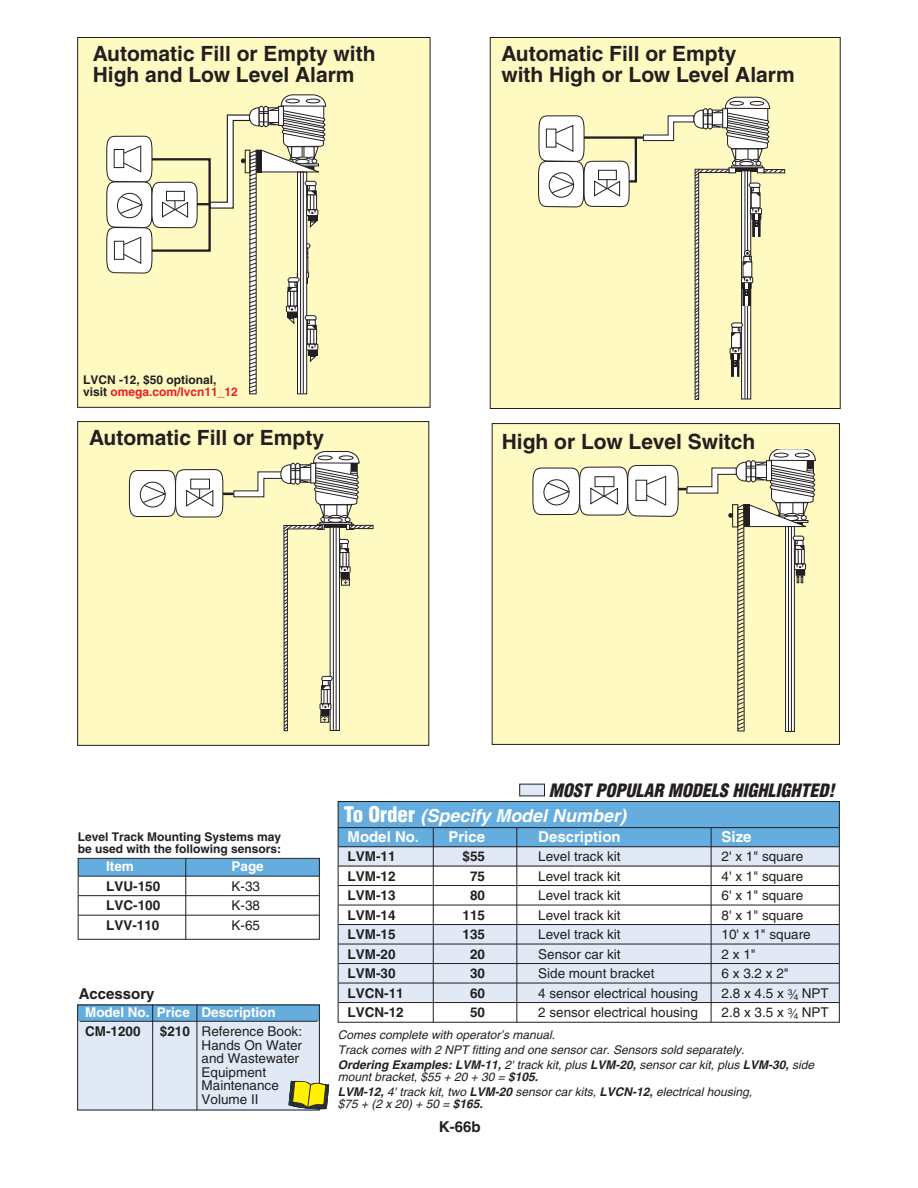
<style>
.page{position:relative;width:918px;height:1188px;background:#fff}
.page>*{position:absolute;margin:0;border:0;box-sizing:border-box;transform-origin:0 0}
.t1{font:700 21px/21px "Helvetica";color:#231f20}
.t2{font:italic 900 condensed 18px "Helvetica";color:#231f20}
.t3{font:italic 700 18px "Helvetica";color:#fff}
.t4{font:700 15px "Helvetica";color:#fff}
.t5{font:700 15px "Helvetica";color:#231f20}
.t6{font:13.5px/13.5px "Helvetica";color:#231f20}
.t7{font:700 13.5px "Helvetica";color:#231f20}
.t8{font:700 13.5px "Helvetica";color:#fff}
.t9{font:italic 12px/15px "Helvetica";color:#231f20}
.t10{font:700 12px/12px "Helvetica";color:#231f20}
.s1{color:#ee1d23}
.s2{font-weight:700}
.s3{font-weight:900;font-style:normal;font-stretch:condensed;font-size:21px}
</style>
<div class="page">
<div style="left:492px;top:424px;width:347px;height:320px;background:#fffac1"></div>
<div style="left:492px;top:423px;width:348px;height:322px;border:1px solid #231f20"></div>
<div style="left:78px;top:422px;width:351px;height:323px;background:#fffac1"></div>
<div style="left:77px;top:421px;width:352px;height:325px;border:1px solid #231f20"></div>
<div style="left:490px;top:38px;width:350px;height:371px;background:#fffac1"></div>
<div style="left:490px;top:37px;width:351px;height:372px;border:1px solid #231f20"></div>
<div style="left:78px;top:38px;width:352px;height:369px;background:#fffac1"></div>
<div style="left:77px;top:37px;width:353px;height:371px;border:1px solid #231f20"></div>
<svg style="left:128px;top:451px;width:245px;height:280px"></svg>
<svg style="left:532px;top:449px;width:284px;height:283px"></svg>
<div style="left:78px;top:859px;width:242px;height:16px;background:#65addf"></div>
<div style="left:78px;top:858px;width:242px;height:82px;border:1px solid #231f20"></div>
<hr style="left:79px;top:876px;width:240px;height:1px;background:#231f20">
<hr style="left:79px;top:895px;width:240px;height:1px;background:#231f20">
<hr style="left:79px;top:915px;width:240px;height:1px;background:#231f20">
<hr style="left:185px;top:858px;width:1px;height:82px;background:#231f20">
<svg style="left:106px;top:94px;width:221px;height:300px"></svg>
<svg style="left:538px;top:97px;width:246px;height:303px"></svg>
<div style="left:77px;top:1005px;width:243px;height:16px;background:#65addf"></div>
<div style="left:77px;top:1022px;width:243px;height:88px;background:#e0e9f5"></div>
<hr style="left:80px;top:1021px;width:238px;height:1px;background:#231f20">
<hr style="left:152px;top:1005px;width:1px;height:105px;background:#231f20">
<hr style="left:197px;top:1005px;width:1px;height:105px;background:#231f20">
<svg style="left:288px;top:1080px;width:41px;height:30px"></svg>
<div style="left:338px;top:924px;width:501px;height:78px;background:#e0e9f5"></div>
<div style="left:338px;top:844px;width:500px;height:22px;background:#e0e9f5"></div>
<div style="left:338px;top:801px;width:502px;height:46px;background:#65addf"></div>
<div style="left:338px;top:801px;width:502px;height:222px;border:1px solid #231f20"></div>
<hr style="left:339px;top:827px;width:500px;height:1px;background:#231f20">
<hr style="left:339px;top:846px;width:500px;height:1px;background:#231f20">
<hr style="left:339px;top:866px;width:500px;height:1px;background:#231f20">
<hr style="left:339px;top:885px;width:500px;height:1px;background:#231f20">
<hr style="left:339px;top:905px;width:500px;height:1px;background:#231f20">
<hr style="left:339px;top:924px;width:500px;height:1px;background:#231f20">
<hr style="left:339px;top:944px;width:500px;height:1px;background:#231f20">
<hr style="left:339px;top:963px;width:500px;height:1px;background:#231f20">
<hr style="left:339px;top:983px;width:500px;height:1px;background:#231f20">
<hr style="left:339px;top:1002px;width:500px;height:1px;background:#231f20">
<hr style="left:433px;top:828px;width:1px;height:194px;background:#231f20">
<hr style="left:516px;top:828px;width:1px;height:194px;background:#231f20">
<hr style="left:711px;top:828px;width:1px;height:194px;background:#231f20">
<div style="left:520px;top:784px;width:24px;height:12px;background:#e0e9f5"></div>
<div style="left:519px;top:784px;width:26px;height:12px;border:1px solid #231f20"></div>
<h1 class="t1" style="left:93px;top:45px;width:284px">Automatic Fill or Empty with<br>High and Low Level Alarm</h1>
<p class="t10" style="left:83px;top:375px;width:156px">LVCN -12, $50 optional, visit <span class="s1">omega.com/lvcn11_12</span></p>
<h1 class="t1" style="left:501px;top:45px;width:295px">Automatic Fill or Empty<br>with High or Low Level Alarm</h1>
<h1 class="t1" style="left:89px;top:429px;width:236px">Automatic Fill or Empty</h1>
<h1 class="t1" style="left:502px;top:433px;width:255px">High or Low Level Switch</h1>
<p class="t10" style="left:78px;top:831px;width:205px">Level Track Mounting Systems may be used with the following sensors:</p>
<p class="t8" style="left:106px;top:862px;width:29px">Item</p>
<p class="t8" style="left:232px;top:862px;width:34px">Page</p>
<p class="t7" style="left:106px;top:881px;width:56px">LVU-150</p>
<p class="t6" style="left:232px;top:881px;width:30px">K-33</p>
<p class="t7" style="left:106px;top:901px;width:56px">LVC-100</p>
<p class="t6" style="left:232px;top:900px;width:30px">K-38</p>
<p class="t7" style="left:106px;top:920px;width:55px">LVV-110</p>
<p class="t6" style="left:232px;top:920px;width:30px">K-65</p>
<p class="t5" style="left:79px;top:988px;width:77px">Accessory</p>
<p class="t8" style="left:85px;top:1008px;width:192px">Model No. Price Description</p>
<p class="t7" style="left:85px;top:1026px;width:57px">CM-1200</p>
<p class="t6" style="left:202px;top:1026px;width:102px;text-indent:-42px"><span class="s2">$210</span> Reference Book:<br>Hands On Water and Wastewater<br>Equipment<br>Maintenance<br>Volume II</p>
<h2 class="t2" style="left:549px;top:783px;width:291px">MOST POPULAR MODELS HIGHLIGHTED!</h2>
<h2 class="t3" style="left:344px;top:809px;width:288px"><span class="s3">To O r d e r</span> (Specify Model Number)</h2>
<p class="t4" style="left:348px;top:831px;width:73px">Model No.</p>
<p class="t4" style="left:448px;top:831px;width:38px">Price</p>
<p class="t4" style="left:538px;top:831px;width:84px">Description</p>
<p class="t4" style="left:722px;top:831px;width:32px">Size</p>
<p class="t7" style="left:348px;top:852px;width:49px">LVM-11</p>
<p class="t7" style="left:463px;top:852px;width:24px">$55</p>
<p class="t6" style="left:538px;top:851px;width:84px">Level track kit</p>
<p class="t6" style="left:722px;top:851px;width:83px">2' x 1" square</p>
<p class="t7" style="left:348px;top:871px;width:49px">LVM-12</p>
<p class="t7" style="left:470px;top:871px;width:17px">75</p>
<p class="t6" style="left:538px;top:871px;width:84px">Level track kit</p>
<p class="t6" style="left:722px;top:871px;width:83px">4' x 1" square</p>
<p class="t7" style="left:348px;top:891px;width:49px">LVM-13</p>
<p class="t7" style="left:470px;top:891px;width:17px">80</p>
<p class="t6" style="left:538px;top:890px;width:84px">Level track kit</p>
<p class="t6" style="left:722px;top:890px;width:83px">6' x 1" square</p>
<p class="t7" style="left:348px;top:910px;width:49px">LVM-14</p>
<p class="t7" style="left:463px;top:910px;width:24px">115</p>
<p class="t6" style="left:538px;top:910px;width:84px">Level track kit</p>
<p class="t6" style="left:722px;top:910px;width:83px">8' x 1" square</p>
<p class="t7" style="left:348px;top:930px;width:49px">LVM-15</p>
<p class="t7" style="left:463px;top:930px;width:24px">135</p>
<p class="t6" style="left:538px;top:929px;width:84px">Level track kit</p>
<p class="t6" style="left:722px;top:929px;width:91px">10' x 1" square</p>
<p class="t7" style="left:348px;top:949px;width:49px">LVM-20</p>
<p class="t7" style="left:470px;top:949px;width:17px">20</p>
<p class="t6" style="left:538px;top:949px;width:84px">Sensor car kit</p>
<p class="t6" style="left:722px;top:949px;width:36px">2 x 1"</p>
<p class="t7" style="left:348px;top:969px;width:49px">LVM-30</p>
<p class="t7" style="left:470px;top:969px;width:17px">30</p>
<p class="t6" style="left:538px;top:968px;width:118px">Side mount bracket</p>
<p class="t6" style="left:722px;top:968px;width:69px">6 x 3.2 x 2"</p>
<p class="t7" style="left:348px;top:988px;width:58px">LVCN-11</p>
<p class="t7" style="left:470px;top:988px;width:17px">60</p>
<p class="t6" style="left:538px;top:988px;width:161px">4 sensor electrical housing</p>
<p class="t6" style="left:722px;top:988px;width:109px">2.8 x 4.5 x <sup>3</sup>⁄<sub>4</sub> NPT</p>
<p class="t7" style="left:348px;top:1008px;width:58px">LVCN-12</p>
<p class="t7" style="left:470px;top:1008px;width:17px">50</p>
<p class="t6" style="left:538px;top:1007px;width:161px">2 sensor electrical housing</p>
<p class="t6" style="left:722px;top:1007px;width:109px">2.8 x 3.5 x <sup>3</sup>⁄<sub>4</sub> NPT</p>
<p class="t9" style="left:338px;top:1028px;width:480px">Comes complete with operator’s manual.<br>Track comes with 2 NPT fitting and one sensor car. Sensors sold separately .<br><span class="s2">Ordering Examples: LVM-11,</span> 2' track kit, plus <span class="s2">LVM-20,</span> sensor car kit, plus <span class="s2">LVM-30,</span> side</p>
<p class="t9" style="left:338px;top:1070px;width:418px">mount bracket, $55 + 20 + 30 = <span class="s2">$105.<br>LVM-12,</span> 4' track kit, two <span class="s2">LVM-20</span> sensor car kits, <span class="s2">LVCN-12,</span> electrical housing,</p>
<p class="t9" style="left:338px;top:1097px;width:149px">$75 + (2 x 20) + 50 = <span class="s2">$165.</span></p>
<p class="t5" style="left:439px;top:1121px;width:43px">K-66b</p>
</div>
